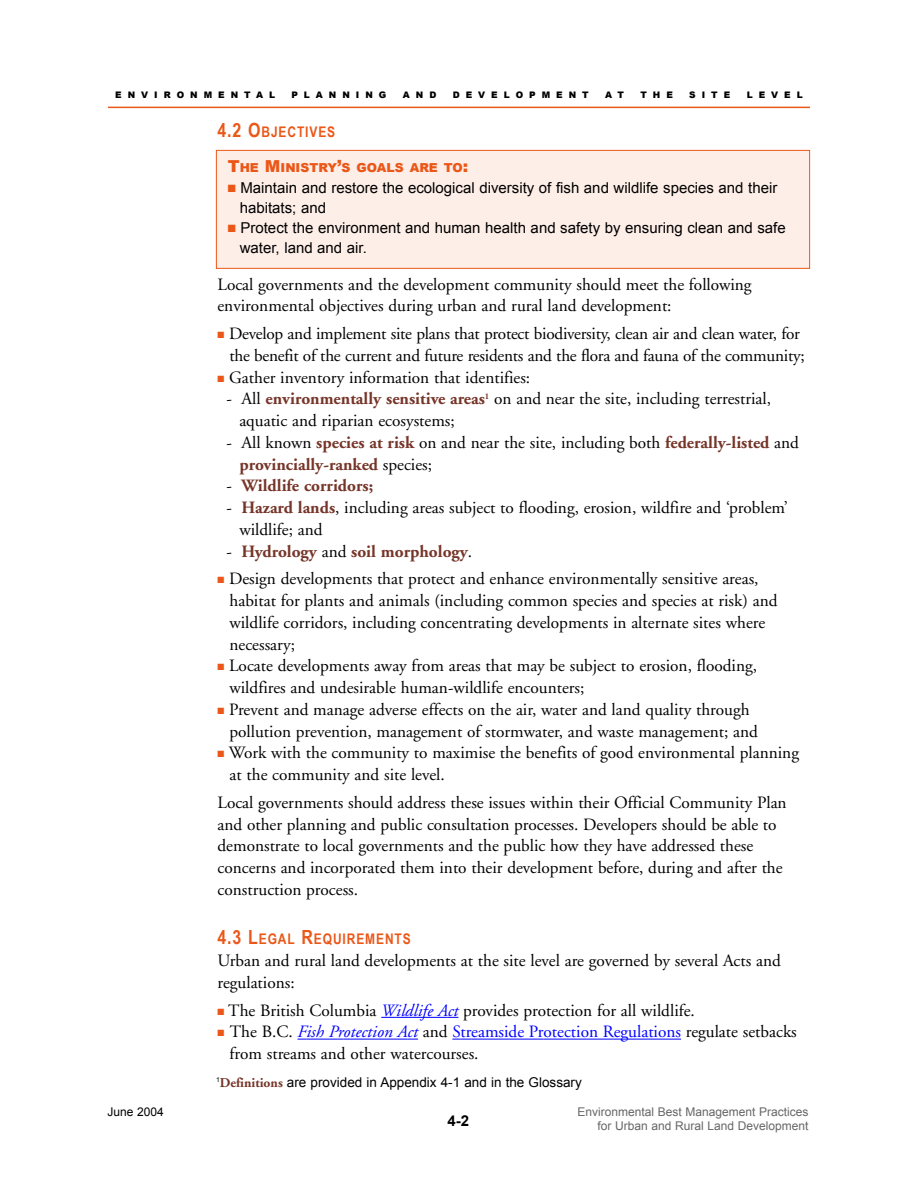
<style>
.page{position:relative;width:918px;height:1188px;background:#fff}
.page>*{position:absolute;margin:0;border:0;box-sizing:border-box;transform-origin:0 0}
.t1{font:17.25px/21.8px "Adobe Garamond";color:#000}
.t2{font:700 17.25px "Adobe Garamond";color:#763529}
.t3{font:15px/20.2px "Arial";color:#000}
.t4{font:700 15px "Arial";color:#000}
.t5{font:700 14.7px "Arial Narrow";letter-spacing:.06em;color:#ea5718}
.t6{font:13.5px "Arial";color:#000}
.t7{font:900 12.3px "Arial";color:#ea5718}
.t8{font:12px/14.4px "Arial";color:#666;text-align:right}
.t9{font:12px "Arial";color:#000}
.t10{font:900 9px "Arial";letter-spacing:.665em;color:#000}
.s1{font-size:19.5px}
.s2{font-size:16.5px}
.s3{color:#ea5718}
.s4{font-weight:700;color:#763529}
.s5{font-weight:400;color:#000}
.s6{font-style:italic;color:#00f}
.s7{color:#00f}
.s8{font-family:"Adobe Garamond";font-weight:700;color:#763529}
</style>
<div class="page">
<svg style="left:381px;top:1017px;width:15px;height:1px"></svg>
<hr style="left:396px;top:1017px;width:52px;height:1px;background:#00f">
<hr style="left:306px;top:1039px;width:32px;height:1px;background:#00f">
<hr style="left:344px;top:1039px;width:63px;height:1px;background:#00f">
<svg style="left:452px;top:1039px;width:19px;height:1px"></svg>
<hr style="left:471px;top:1039px;width:67px;height:1px;background:#00f">
<hr style="left:544px;top:1039px;width:70px;height:1px;background:#00f">
<hr style="left:614px;top:1039px;width:67px;height:1px;background:#00f">
<hr style="left:108px;top:107px;width:702px;height:1px;background:#ea5718">
<div style="left:216px;top:150px;width:594px;height:118px;background:#fdeee8"></div>
<div style="left:216px;top:150px;width:594px;height:119px;border:1px solid #ea5718"></div>
<p class="t10" style="left:115px;top:92px;width:161px">ENVIRONMENTAL</p>
<p class="t10" style="left:291px;top:92px;width:97px">PLANNING</p>
<p class="t10" style="left:403px;top:92px;width:35px">AND</p>
<p class="t10" style="left:453px;top:92px;width:137px">DEVELOPMENT</p>
<p class="t10" style="left:605px;top:92px;width:20px">A T</p>
<p class="t10" style="left:640px;top:92px;width:34px">THE</p>
<p class="t10" style="left:689px;top:92px;width:43px">SITE</p>
<p class="t10" style="left:747px;top:92px;width:58px">LEVEL</p>
<p class="t5" style="left:218px;top:127px;width:119px"><span class="s1">4.2 O</span>BJECTIVES</p>
<p class="t7" style="left:228px;top:164px;width:242px"><span class="s2">T</span>HE <span class="s2">M</span>INISTRY<span class="s2">’</span>S GOALS ARE TO<span class="s2">:</span></p>
<p class="t3" style="left:240px;top:179px;width:539px;text-indent:-12px"><span class="s3">■</span> Maintain and restore the ecological diversity of fish and wildlife species and their habitats; and</p>
<p class="t3" style="left:240px;top:220px;width:548px;text-indent:-12px"><span class="s3">■</span> Protect the environment and human health and safety by ensuring clean and safe water, land and air.</p>
<p class="t1" style="left:218px;top:275px;width:536px">Local governments and the development community should meet the following environmental objectives during urban and rural land development:</p>
<p class="t1" style="left:218px;top:324px;width:589px;text-align:right"><span class="s3">■</span> Develop and implement site plans that protect biodiversity, clean air and clean water, for the benefit of the current and future residents and the flora and fauna of the community;</p>
<p class="t1" style="left:218px;top:368px;width:314px"><span class="s3">■</span> Gather inventory information that identifies:</p>
<p class="t1" style="left:239px;top:390px;width:533px;text-indent:-13px">- All <span class="s4">environmentally sensitive areas</span><sup>1</sup> on and near the site, including terrestrial, aquatic and riparian ecosystems;</p>
<p class="t1" style="left:239px;top:433px;width:561px;text-indent:-13px">- All known <span class="s4">species at risk</span> on and near the site, including both <span class="s4">federally-listed</span> and <span class="s4">provincially-ranked</span> species;</p>
<p class="t2" style="left:226px;top:479px;width:148px"><span class="s5">-</span> Wildlife corridors;</p>
<p class="t1" style="left:239px;top:498px;width:550px;text-indent:-13px">- <span class="s4">Hazard lands</span>, including areas subject to flooding, erosion, wildfire and ‘problem’ wildlife; and</p>
<p class="t2" style="left:226px;top:544px;width:247px"><span class="s5">-</span> Hydrology <span class="s5">and</span> soil morphology<span class="s5">.</span></p>
<p class="t1" style="left:229px;top:570px;width:550px;text-indent:-12px"><span class="s3">■</span> Design developments that protect and enhance environmentally sensitive areas, habitat for plants and animals (including common species and species at risk) and wildlife corridors, including concentrating developments in alternate sites where necessary;</p>
<p class="t1" style="left:229px;top:657px;width:529px;text-indent:-12px"><span class="s3">■</span> Locate developments away from areas that may be subject to erosion, flooding, wildfires and undesirable human-wildlife encounters;</p>
<p class="t1" style="left:229px;top:700px;width:530px;text-indent:-12px"><span class="s3">■</span> Prevent and manage adverse effects on the air, water and land quality through pollution prevention, management of stormwater, and waste management; and</p>
<p class="t1" style="left:229px;top:744px;width:571px;text-indent:-12px"><span class="s3">■</span> Work with the community to maximise the benefits of good environmental planning at the community and site level.</p>
<p class="t1" style="left:217px;top:793px;width:571px">Local governments should address these issues within their Official Community Plan and other planning and public consultation processes. Developers should be able to demonstrate to local governments and the public how they have addressed these concerns and incorporated them into their development before, during and after the construction process.</p>
<p class="t5" style="left:218px;top:934px;width:195px"><span class="s1">4.3 L</span>EGAL <span class="s1">R</span>EQUIREMENTS</p>
<p class="t1" style="left:218px;top:951px;width:565px">Urban and rural land developments at the site level are governed by several Acts and regulations:</p>
<p class="t1" style="left:218px;top:1001px;width:479px"><span class="s3">■</span> The British Columbia <span class="s6">Wildlife Act</span> provides protection for all wildlife.</p>
<p class="t1" style="left:230px;top:1023px;width:569px;text-indent:-12px"><span class="s3">■</span> The B.C. <span class="s6">Fish Protection Act</span> and <span class="s7">Streamside Protection Regulations</span> regulate setbacks from streams and other watercourses.</p>
<p class="t9" style="left:107px;top:1107px;width:58px">June 2004</p>
<p class="t6" style="left:216px;top:1077px;width:367px"><sup>1</sup><span class="s8">Definitions</span> are provided in Appendix 4-1 and in the Glossary</p>
<p class="t4" style="left:447px;top:1116px;width:23px">4-2</p>
<p class="t8" style="left:577px;top:1106px;width:233px">Environmental Best Management Practices for Urban and Rural Land Development</p>
</div>
